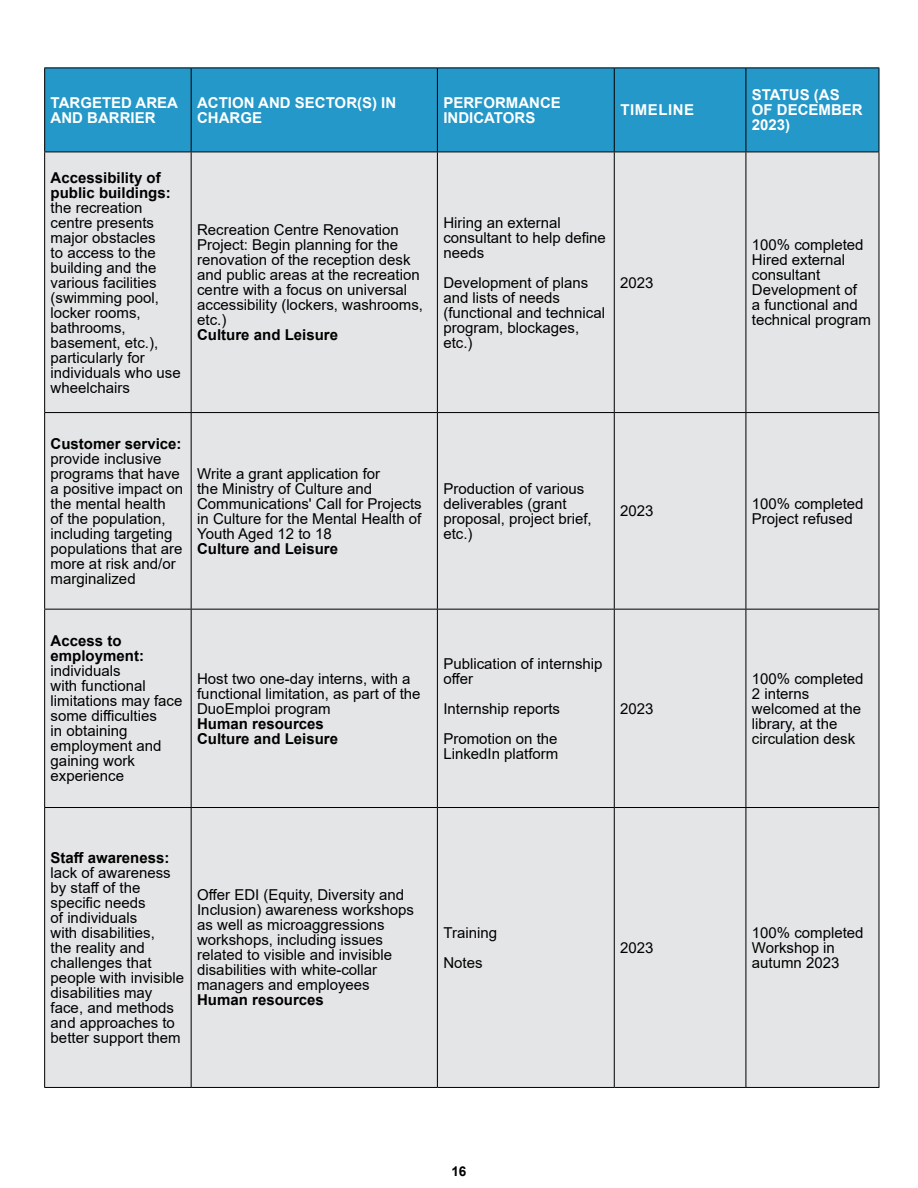
<style>
.page{position:relative;width:918px;height:1188px;background:#fff}
.page>*{position:absolute;margin:0;border:0;box-sizing:border-box;transform-origin:0 0}
.t1{font:15px/15px "Arial";color:#000}
.t2{font:700 15px/15px "Arial";color:#000}
.t3{font:700 15px/15px "Arial";color:#fff}
.t4{font:700 15px "Arial";letter-spacing:.035em;color:#fff}
.t5{font:700 13.5px "Arial";color:#000}
</style>
<div class="page">
<div style="left:45px;top:69px;width:834px;height:83px;background:#2398c9"></div>
<div style="left:45px;top:153px;width:834px;height:934px;background:#e4e5e6"></div>
<hr style="left:44px;top:68px;width:147px;height:1px;background:#000">
<hr style="left:44px;top:68px;width:1px;height:84px;background:#000">
<hr style="left:191px;top:68px;width:246px;height:1px;background:#000">
<hr style="left:191px;top:68px;width:1px;height:84px;background:#000">
<hr style="left:437px;top:68px;width:177px;height:1px;background:#000">
<hr style="left:437px;top:68px;width:1px;height:84px;background:#000">
<hr style="left:614px;top:68px;width:132px;height:1px;background:#000">
<hr style="left:614px;top:68px;width:1px;height:84px;background:#000">
<hr style="left:746px;top:68px;width:133px;height:1px;background:#000">
<hr style="left:746px;top:68px;width:1px;height:84px;background:#000">
<hr style="left:879px;top:68px;width:1px;height:84px;background:#000">
<hr style="left:191px;top:152px;width:1px;height:260px;background:#000">
<hr style="left:191px;top:413px;width:1px;height:196px;background:#000">
<hr style="left:191px;top:610px;width:1px;height:197px;background:#000">
<hr style="left:191px;top:808px;width:1px;height:279px;background:#000">
<hr style="left:44px;top:152px;width:147px;height:1px;background:#000">
<hr style="left:44px;top:152px;width:1px;height:260px;background:#000">
<hr style="left:191px;top:152px;width:246px;height:1px;background:#000">
<hr style="left:437px;top:152px;width:177px;height:1px;background:#000">
<hr style="left:437px;top:152px;width:1px;height:260px;background:#000">
<hr style="left:614px;top:152px;width:132px;height:1px;background:#000">
<hr style="left:614px;top:152px;width:1px;height:260px;background:#000">
<hr style="left:746px;top:152px;width:133px;height:1px;background:#000">
<hr style="left:746px;top:152px;width:1px;height:260px;background:#000">
<hr style="left:879px;top:152px;width:1px;height:260px;background:#000">
<hr style="left:44px;top:412px;width:147px;height:1px;background:#000">
<hr style="left:44px;top:413px;width:1px;height:196px;background:#000">
<hr style="left:191px;top:412px;width:246px;height:1px;background:#000">
<hr style="left:437px;top:412px;width:177px;height:1px;background:#000">
<hr style="left:437px;top:413px;width:1px;height:196px;background:#000">
<hr style="left:614px;top:412px;width:132px;height:1px;background:#000">
<hr style="left:614px;top:413px;width:1px;height:196px;background:#000">
<hr style="left:746px;top:412px;width:133px;height:1px;background:#000">
<hr style="left:746px;top:413px;width:1px;height:196px;background:#000">
<hr style="left:879px;top:413px;width:1px;height:196px;background:#000">
<hr style="left:44px;top:609px;width:147px;height:1px;background:#000">
<hr style="left:44px;top:610px;width:1px;height:197px;background:#000">
<hr style="left:191px;top:609px;width:246px;height:1px;background:#000">
<hr style="left:437px;top:609px;width:177px;height:1px;background:#000">
<hr style="left:437px;top:610px;width:1px;height:197px;background:#000">
<hr style="left:614px;top:609px;width:132px;height:1px;background:#000">
<hr style="left:614px;top:610px;width:1px;height:197px;background:#000">
<hr style="left:746px;top:609px;width:133px;height:1px;background:#000">
<hr style="left:746px;top:610px;width:1px;height:197px;background:#000">
<hr style="left:879px;top:610px;width:1px;height:197px;background:#000">
<hr style="left:44px;top:807px;width:147px;height:1px;background:#000">
<hr style="left:44px;top:808px;width:1px;height:279px;background:#000">
<hr style="left:191px;top:807px;width:246px;height:1px;background:#000">
<hr style="left:437px;top:807px;width:177px;height:1px;background:#000">
<hr style="left:437px;top:808px;width:1px;height:279px;background:#000">
<hr style="left:614px;top:807px;width:132px;height:1px;background:#000">
<hr style="left:614px;top:808px;width:1px;height:279px;background:#000">
<hr style="left:746px;top:807px;width:133px;height:1px;background:#000">
<hr style="left:746px;top:808px;width:1px;height:279px;background:#000">
<hr style="left:879px;top:808px;width:1px;height:279px;background:#000">
<hr style="left:44px;top:1087px;width:147px;height:1px;background:#000">
<hr style="left:191px;top:1087px;width:246px;height:1px;background:#000">
<hr style="left:437px;top:1087px;width:177px;height:1px;background:#000">
<hr style="left:614px;top:1087px;width:132px;height:1px;background:#000">
<hr style="left:746px;top:1087px;width:133px;height:1px;background:#000">
<p class="t3" style="left:51px;top:95px;width:129px">TARGETED AREA<br>AND BARRIER</p>
<p class="t3" style="left:197px;top:95px;width:201px">ACTION AND SECTOR(S) IN<br>CHARGE</p>
<p class="t3" style="left:443px;top:95px;width:119px">PERFORMANCE<br>INDICATORS</p>
<p class="t4" style="left:621px;top:100px;width:75px">TIMELINE</p>
<p class="t2" style="left:51px;top:170px;width:122px">Accessibility of public buildings:</p>
<p class="t1" style="left:51px;top:200px;width:132px">the recreation centre presents major obstacles<br>to access to the building and the various facilities (swimming pool, locker rooms, bathrooms, basement, etc.), particularly for individuals who use wheelchairs</p>
<p class="t1" style="left:197px;top:222px;width:227px">Recreation Centre Renovation<br>Project: Begin planning for the renovation of the reception desk and public areas at the recreation centre with a focus on universal accessibility (lockers, washrooms, etc.)</p>
<p class="t2" style="left:197px;top:328px;width:142px">Culture and Leisure</p>
<p class="t1" style="left:443px;top:215px;width:164px">Hiring an external consultant to help define needs</p>
<p class="t1" style="left:443px;top:275px;width:163px">Development of plans and lists of needs (functional and technical program, blockages, etc.)</p>
<p class="t1" style="left:620px;top:275px;width:35px">2023</p>
<p class="t3" style="left:752px;top:88px;width:112px">STATUS (AS<br>OF DECEMBER<br>2023)</p>
<p class="t1" style="left:752px;top:237px;width:121px">100% completed<br>Hired external consultant<br>Development of<br>a functional and technical program</p>
<p class="t2" style="left:51px;top:436px;width:132px">Customer service:</p>
<p class="t1" style="left:51px;top:451px;width:134px">provide inclusive programs that have a positive impact on the mental health<br>of the population, including targeting populations that are more at risk and/or marginalized</p>
<p class="t1" style="left:197px;top:466px;width:226px">Write a grant application for<br>the Ministry of Culture and<br>Communications' Call for Projects in Culture for the Mental Health of<br>Youth Aged 12 to 18</p>
<p class="t2" style="left:197px;top:541px;width:142px">Culture and Leisure</p>
<p class="t2" style="left:51px;top:634px;width:95px">Access to employment:</p>
<p class="t1" style="left:51px;top:663px;width:133px">individuals<br>with functional limitations may face some difficulties<br>in obtaining employment and gaining work experience</p>
<p class="t1" style="left:197px;top:671px;width:225px">Host two one-day interns, with a functional limitation, as part of the<br>DuoEmploi program</p>
<p class="t2" style="left:197px;top:716px;width:142px">Human resources<br>Culture and Leisure</p>
<p class="t1" style="left:443px;top:481px;width:150px">Production of various deliverables (grant proposal, project brief, etc.)</p>
<p class="t1" style="left:620px;top:503px;width:35px">2023</p>
<p class="t1" style="left:752px;top:496px;width:113px">100% completed<br>Project refused</p>
<p class="t1" style="left:443px;top:656px;width:161px">Publication of internship offer</p>
<p class="t1" style="left:443px;top:693px;width:118px;line-height:30px">Internship reports<br>Promotion on the</p>
<p class="t1" style="left:443px;top:746px;width:117px">LinkedIn platform</p>
<p class="t1" style="left:620px;top:701px;width:35px">2023</p>
<p class="t1" style="left:752px;top:671px;width:113px">100% completed<br>2 interns welcomed at the library, at the circulation desk</p>
<p class="t2" style="left:51px;top:850px;width:120px">Staff awareness:</p>
<p class="t1" style="left:51px;top:865px;width:135px">lack of awareness by staff of the specific needs<br>of individuals<br>with disabilities,<br>the reality and challenges that people with invisible disabilities may face, and methods and approaches to better support them</p>
<p class="t1" style="left:197px;top:888px;width:218px">Offer EDI (Equity, Diversity and<br>Inclusion) awareness workshops as well as microaggressions workshops, including issues related to visible and invisible disabilities with white-collar managers and employees</p>
<p class="t2" style="left:197px;top:993px;width:128px">Human resources</p>
<p class="t1" style="left:443px;top:918px;width:55px;line-height:30px">Training<br>Notes</p>
<p class="t1" style="left:620px;top:940px;width:35px">2023</p>
<p class="t1" style="left:752px;top:925px;width:113px">100% completed<br>Workshop in autumn 2023</p>
<p class="t5" style="left:451px;top:1161px;width:17px">16</p>
</div>
